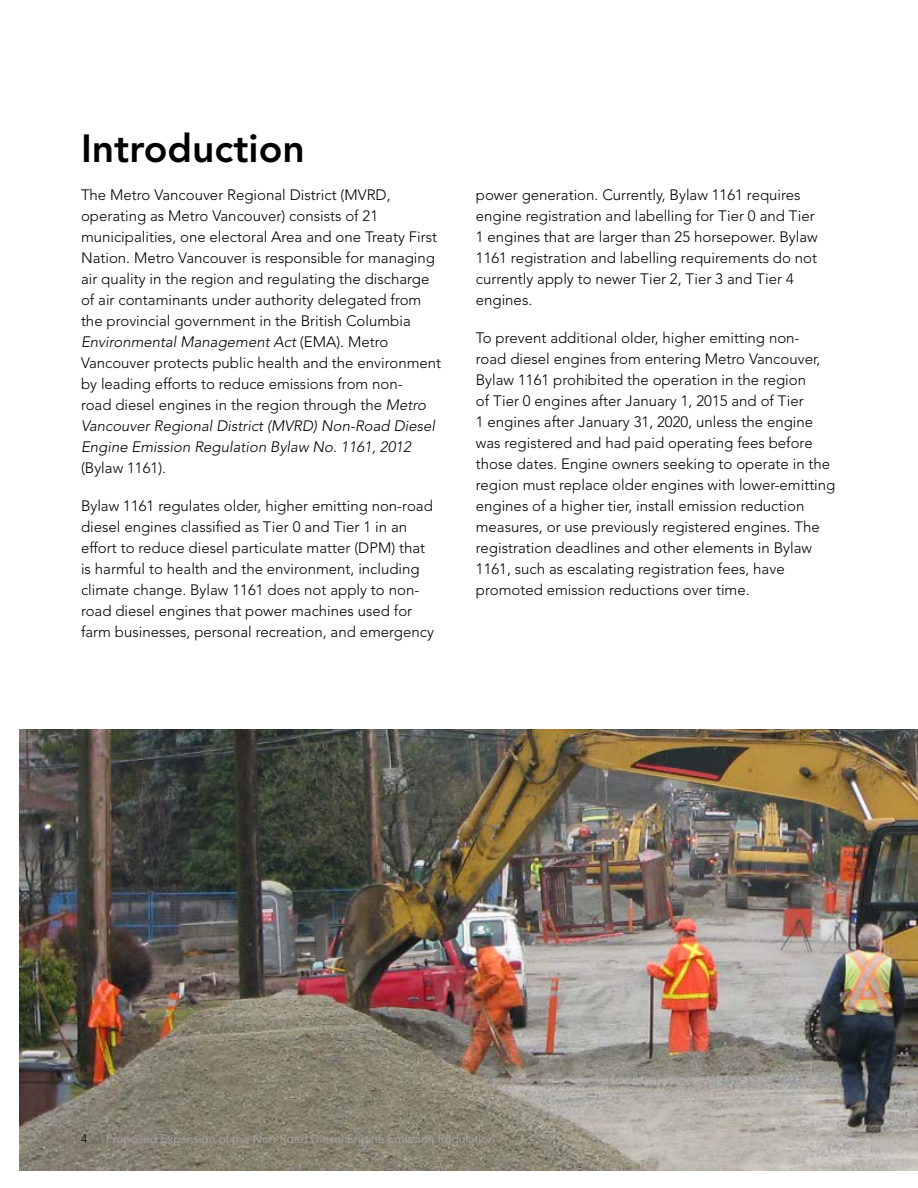
<style>
.page{position:relative;width:918px;height:1188px;background:#fff}
.page>*{position:absolute;margin:0;border:0;box-sizing:border-box;transform-origin:0 0}
.t1{font:800 39px "Avenir LT Std";color:#000}
.t2{font:300 15px/21px "Avenir LT Std";color:#000}
.t3{font:300 12px "Avenir LT Std";color:#a7a9ac}
.t4{font:300 12px "Avenir LT Std";color:#000}
.s1{font-style:italic}
</style>
<div class="page">
<img style="left:19px;top:729px;width:899px;height:442px">
<h1 class="t1" style="left:81px;top:125px;width:225px">Introduction</h1>
<p class="t2" style="left:81px;top:185px;width:362px">The Metro Vancouver Regional District (MVRD, operating as Metro Vancouver) consists of 21 municipalities, one electoral Area and one Treaty First Nation. Metro Vancouver is responsible for managing air quality in the region and regulating the discharge of air contaminants under authority delegated from the provincial government in the British Columbia <span class="s1">Environmental Management Act</span> (EMA). Metro Vancouver protects public health and the environment by leading efforts to reduce emissions from non-<br>road diesel engines in the region through the <span class="s1">Metro Vancouver Regional District (MVRD) Non-Road Diesel Engine Emission Regulation Bylaw No. 1161, 2012</span></p>
<p class="t2" style="left:81px;top:458px;width:87px">(Bylaw 1161).</p>
<p class="t2" style="left:81px;top:495px;width:354px">Bylaw 1161 regulates older, higher emitting non-road diesel engines classified as Tier 0 and Tier 1 in an effort to reduce diesel particulate matter (DPM) that is harmful to health and the environment, including climate change. Bylaw 1161 does not apply to non&shy;road diesel engines that power machines used for farm businesses, personal recreation, and emergency</p>
<p class="t2" style="left:476px;top:185px;width:343px">power generation. Currently, Bylaw 1161 requires engine registration and labelling for Tier 0 and Tier 1 engines that are larger than 25 horsepower. Bylaw 1161 registration and labelling requirements do not currently apply to newer Tier 2, Tier 3 and Tier 4 engines.</p>
<p class="t2" style="left:476px;top:327px;width:361px">To prevent additional older, higher emitting non-<br>road diesel engines from entering Metro Vancouver, Bylaw 1161 prohibited the operation in the region<br>of Tier 0 engines after January 1, 2015 and of Tier<br>1 engines after January 31, 2020, unless the engine was registered and had paid operating fees before those dates. Engine owners seeking to operate in the region must replace older engines with lower-emitting engines of a higher tier, install emission reduction measures, or use previously registered engines. The registration deadlines and other elements in Bylaw 1161, such as escalating registration fees, have promoted emission reductions over time.</p>
<p class="t4" style="left:81px;top:1132px;width:8px">4</p>
<p class="t3" style="left:106px;top:1132px;width:391px">Proposed Expansion of the Non-Road Diesel Engine Emission Regulation</p>
</div>
